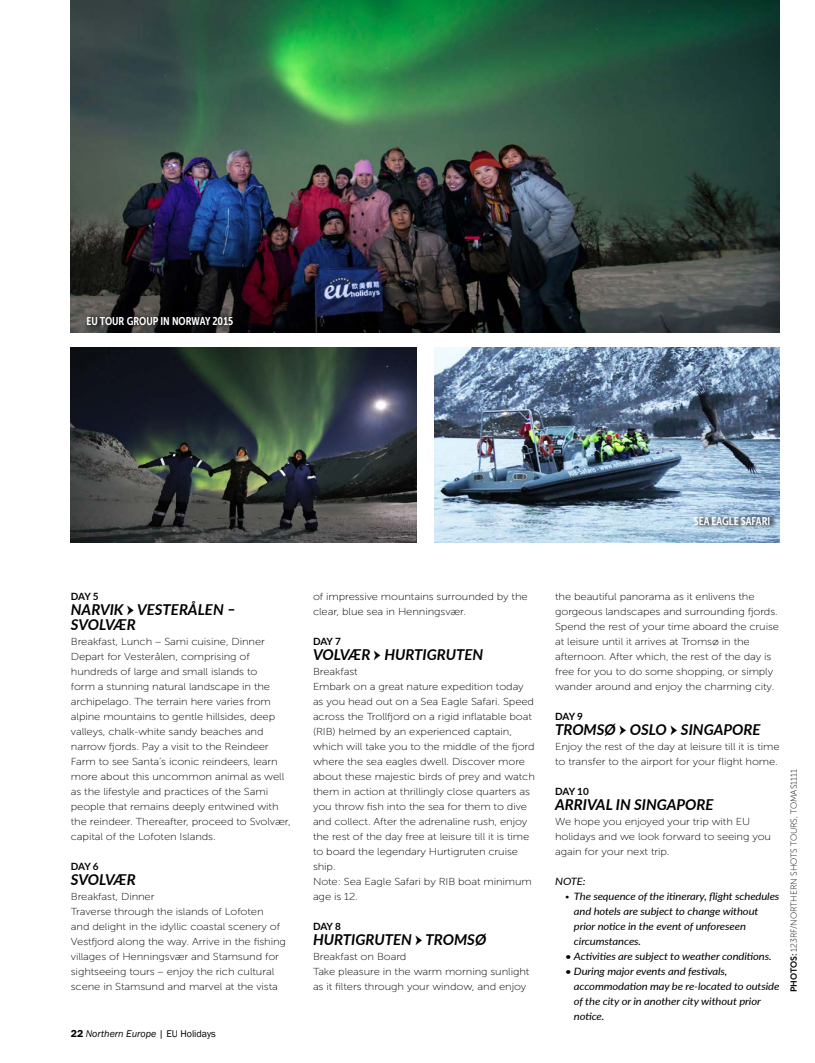
<style>
.page{position:relative;width:815px;height:1063px;background:#fff}
.page>*{position:absolute;margin:0;border:0;box-sizing:border-box;transform-origin:0 0}
.t1{font:italic 700 15px/15px "Lato";color:#000}
.t2{font:italic 700 15px "Lato";letter-spacing:-.02em;color:#000}
.t3{font:11.25px "Museo Sans Cond 700";color:#fff}
.t4{font:10.12px/15px "Museo Sans 100";letter-spacing:-.01em;color:#000;scale:1.11 1}
.t5{font:italic 10.12px/15px "Lato";letter-spacing:-.01em;color:#000;scale:1.11 1}
.t6{font:italic 10px "Franklin Gothic";color:#000}
.t7{font:700 10px "Lato";letter-spacing:-.02em;color:#000}
.t8{font:8.75px "Museo Sans 100";letter-spacing:-.01em;color:#000}
.s1{font-family:"Minion Pro";font-weight:400;font-style:normal;font-size:17.5px}
.s2{font-family:"Franklin";font-weight:700;font-style:normal;font-size:8.75px}
.s3{font-style:normal}
.s4{font-family:"Museo Sans 100";font-style:normal}
.s5{font-family:"Museo Sans 700"}
</style>
<div class="page">
<img style="left:71px;top:0;width:709px;height:332px">
<img style="left:434px;top:347px;width:346px;height:195px">
<img style="left:71px;top:347px;width:345px;height:195px">
<svg style="left:694px;top:514px;width:83px;height:15px"></svg>
<svg style="left:87px;top:313px;width:153px;height:16px;background:#1b1b1a"></svg>
<p class="t3" style="left:87px;top:315px;width:148px">EU TOUR GROUP IN NORWAY 2015</p>
<p class="t3" style="left:694px;top:515px;width:78px">SEA EAGLE SAFARI</p>
<p class="t7" style="left:71px;top:589px;width:29px">DAY 5</p>
<p class="t1" style="left:71px;top:601px;width:166px">NARVIK <span class="s1">→</span> VESTERÅLEN –<br>SVOLVÆR</p>
<p class="t4" style="left:71px;top:634px;width:176px">Breakfast, Lunch – Sami cuisine, Dinner</p>
<p class="t4" style="left:71px;top:649px;width:200px">Depart for Vesterålen, comprising of hundreds of large and small islands to<br>form a stunning natural landscape in the archipelago. The terrain here varies from alpine mountains to gentle hillsides, deep valleys, chalk-white sandy beaches and narrow fjords. Pay a visit to the Reindeer Farm to see Santa’s iconic reindeers, learn more about this uncommon animal as well as the lifestyle and practices of the Sami people that remains deeply entwined with the reindeer. Thereafter, proceed to Svolvær, capital of the Lofoten Islands.</p>
<p class="t7" style="left:71px;top:859px;width:29px">DAY 6</p>
<p class="t2" style="left:71px;top:869px;width:66px">SVOLVÆR</p>
<p class="t4" style="left:71px;top:889px;width:77px">Breakfast, Dinner</p>
<p class="t4" style="left:71px;top:904px;width:195px">Traverse through the islands of Lofoten<br>and delight in the idyllic coastal scenery of Vestfjord along the way. Arrive in the fishing villages of Henningsvær and Stamsund for sightseeing tours – enjoy the rich cultural scene in Stamsund and marvel at the vista</p>
<p class="t6" style="left:71px;top:1028px;width:146px"><span class="s2">22</span> Northern Europe <span class="s3">| EU Holidays</span></p>
<p class="t4" style="left:313px;top:589px;width:195px">of impressive mountains surrounded by the clear, blue sea in Henningsvær.</p>
<p class="t7" style="left:313px;top:634px;width:29px">DAY 7</p>
<p class="t1" style="left:313px;top:646px;width:172px">VOLVÆR <span class="s1">→</span> HURTIGRUTEN</p>
<p class="t4" style="left:313px;top:664px;width:42px">Breakfast</p>
<p class="t4" style="left:313px;top:679px;width:201px">Embark on a great nature expedition today as you head out on a Sea Eagle Safari. Speed across the Trollfjord on a rigid inflatable boat (RIB) helmed by an experienced captain, which will take you to the middle of the fjord where the sea eagles dwell. Discover more about these majestic birds of prey and watch them in action at thrillingly close quarters as you throw fish into the sea for them to dive and collect. After the adrenaline rush, enjoy the rest of the day free at leisure till it is time to board the legendary Hurtigruten cruise ship.</p>
<p class="t4" style="left:313px;top:874px;width:199px">Note: Sea Eagle Safari by RIB boat minimum age is 12.</p>
<p class="t7" style="left:313px;top:919px;width:29px">DAY 8</p>
<p class="t1" style="left:313px;top:931px;width:175px">HURTIGRUTEN <span class="s1">→</span> TROMSØ</p>
<p class="t4" style="left:313px;top:949px;width:86px">Breakfast on Board</p>
<p class="t4" style="left:313px;top:964px;width:196px">Take pleasure in the warm morning sunlight as it filters through your window, and enjoy</p>
<p class="t4" style="left:555px;top:589px;width:203px">the beautiful panorama as it enlivens the gorgeous landscapes and surrounding fjords.<br>Spend the rest of your time aboard the cruise at leisure until it arrives at Tromsø in the afternoon. After which, the rest of the day is free for you to do some shopping, or simply wander around and enjoy the charming city.</p>
<p class="t7" style="left:555px;top:709px;width:29px">DAY 9</p>
<p class="t1" style="left:555px;top:721px;width:207px">TROMSØ <span class="s1">→</span> OSLO <span class="s1">→</span> SINGAPORE</p>
<p class="t4" style="left:555px;top:739px;width:204px">Enjoy the rest of the day at leisure till it is time to transfer to the airport for your flight home.</p>
<p class="t7" style="left:555px;top:784px;width:35px">DAY 10</p>
<p class="t1" style="left:555px;top:796px;width:160px">ARRIVAL IN SINGAPORE</p>
<p class="t4" style="left:555px;top:814px;width:196px">We hope you enjoyed your trip with EU holidays and we look forward to seeing you again for your next trip.</p>
<p class="t5" style="left:555px;top:873px;width:29px">NOTE:</p>
<p class="t5" style="left:574px;top:888px;width:187px;text-indent:-9px"><span class="s4">•</span> The sequence of the itinerary, flight schedules and hotels are subject to change without prior notice in the event of unforeseen circumstances.</p>
<p class="t5" style="left:565px;top:948px;width:188px">• Activities are subject to weather conditions.</p>
<p class="t5" style="left:574px;top:963px;width:187px;text-indent:-9px">• During major events and festivals, accommodation may be re-located to outside of the city or in another city without prior notice.</p>
<p class="t8" style="left:789px;top:992px;width:224px;rotate:-90deg"><span class="s5">PHOTOS:</span> 123RF/NORTHERN SHOTS TOURS, TOMAS1111</p>
</div>
